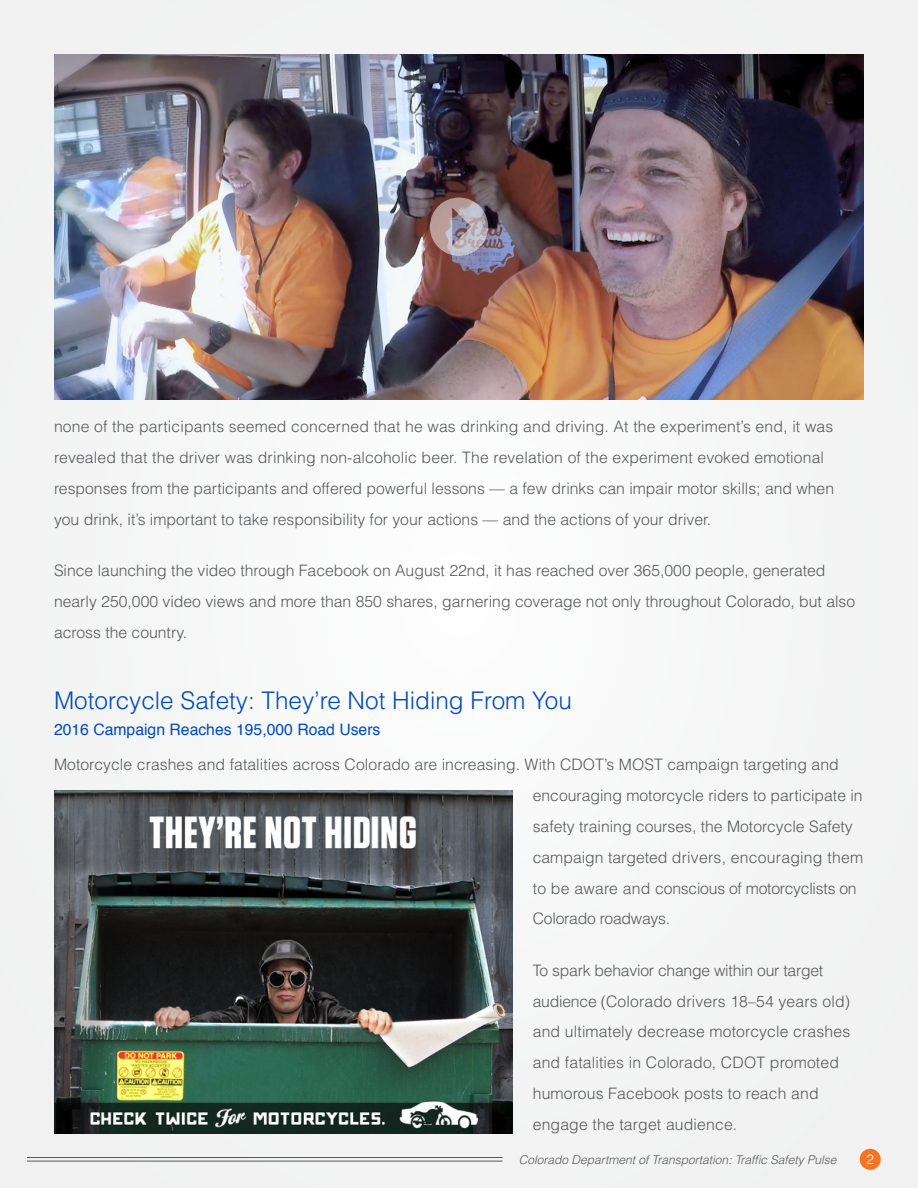
<style>
.page{position:relative;width:918px;height:1188px;background:#f4f5f5}
.page>*{position:absolute;margin:0;border:0;box-sizing:border-box;transform-origin:0 0}
.Body{font:300 24.3px "Helvetica";color:#004aba}
.Body-2{font:300 15.75px/30.9px "Helvetica";color:#57585a}
.Body-3{font:15.75px "Helvetica";color:#004aba}
.t1{font:300 13.5px "Helvetica";color:#fff}
.t2{font:italic 300 12px "Helvetica";color:#57585a}
</style>
<div class="page">
<div style="left:860px;top:1149px;width:21px;height:21px;background:#f57523;border-radius:50%"></div>
<hr style="left:27px;top:1161px;width:476px;height:1px;background:#57585a">
<hr style="left:27px;top:1157px;width:476px;height:1px;background:#57585a">
<img style="left:54px;top:790px;width:459px;height:344px">
<img style="left:54px;top:54px;width:810px;height:345px">
<svg style="left:430px;top:198px;width:58px;height:58px;background:#a49298"></svg>
<p class="Body-2" style="left:54px;top:411px;width:782px">none of the participants seemed concerned that he was drinking and driving. At the experiment’s end, it was revealed that the driver was drinking non-alcoholic beer. The revelation of the experiment evoked emotional responses from the participants and offered powerful lessons — a few drinks can impair motor skills; and when you drink, it’s important to take responsibility for your actions — and the actions of your driver.</p>
<p class="Body-2" style="left:54px;top:555px;width:803px">Since launching the video through Facebook on August 22nd, it has reached over 365,000 people, generated nearly 250,000 video views and more than 850 shares, garnering coverage not only throughout Colorado, but also across the country.</p>
<p class="Body" style="left:54px;top:685px;width:519px">Motorcycle Safety: They’re Not Hiding From You</p>
<p class="Body-3" style="left:54px;top:717px;width:328px">2016 Campaign Reaches 195,000 Road Users</p>
<p class="Body-2" style="left:533px;top:749px;width:332px;text-indent:-479px">Motorcycle crashes and fatalities across Colorado are increasing. With CDOT’s MOST campaign targeting and encouraging motorcycle riders to participate in safety training courses, the Motorcycle Safety campaign targeted drivers, encouraging them to be aware and conscious of motorcyclists on Colorado roadways.</p>
<p class="Body-2" style="left:533px;top:954px;width:319px">To spark behavior change within our target audience (Colorado drivers 18–54 years old) and ultimately decrease motorcycle crashes and fatalities in Colorado, CDOT promoted humorous Facebook posts to reach and engage the target audience.</p>
<p class="t2" style="left:519px;top:1152px;width:319px">Colorado Department of Transportation: Traffic Safety Pulse</p>
<p class="t1" style="left:866px;top:1151px;width:9px">2</p>
</div>
